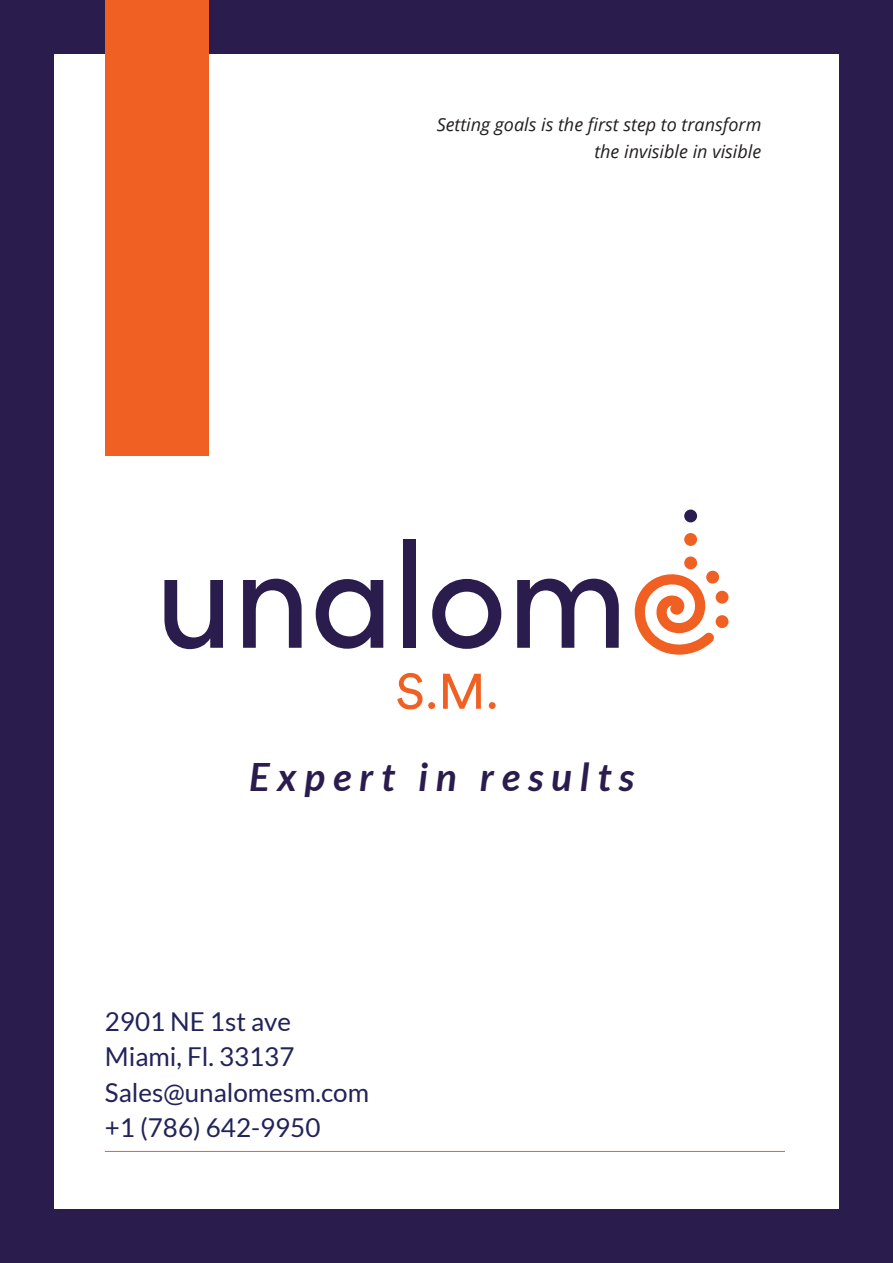
<style>
.page{position:relative;width:893px;height:1263px;background:#2a1d4d}
.page>*{position:absolute;margin:0;border:0;box-sizing:border-box;transform-origin:0 0}
.t1{font:italic 700 39px "Lato";letter-spacing:.2em;color:#2a1d4d}
.t2{font:25.95px/35.4px "Lato";color:#212359}
.t3{font:italic 18px/27px "Open Sans";color:#231f20;text-align:right}
</style>
<div class="page">
<div style="left:54px;top:54px;width:785px;height:1155px;background:#fff"></div>
<div style="left:105px;top:0;width:103px;height:455px;background:#f06022"></div>
<svg style="left:164px;top:580px;width:59px;height:69px"></svg>
<svg style="left:243px;top:579px;width:59px;height:69px"></svg>
<svg style="left:316px;top:579px;width:67px;height:70px"></svg>
<div style="left:403px;top:539px;width:13px;height:109px;background:#2a1d4d"></div>
<svg style="left:432px;top:579px;width:69px;height:70px"></svg>
<svg style="left:517px;top:579px;width:102px;height:69px"></svg>
<div style="left:716px;top:615px;width:12px;height:13px;background:#f06022;border-radius:50%"></div>
<svg style="left:634px;top:574px;width:80px;height:81px"></svg>
<div style="left:716px;top:591px;width:12px;height:13px;background:#f06022;border-radius:50%"></div>
<div style="left:706px;top:571px;width:13px;height:13px;background:#f06022;border-radius:50%"></div>
<div style="left:684px;top:556px;width:13px;height:13px;background:#f06022;border-radius:50%"></div>
<div style="left:684px;top:533px;width:13px;height:13px;background:#f06022;border-radius:50%"></div>
<div style="left:684px;top:509px;width:13px;height:13px;background:#2a1d4d;border-radius:50%"></div>
<svg style="left:397px;top:673px;width:38px;height:36px"></svg>
<svg style="left:443px;top:674px;width:38px;height:35px"></svg>
<svg style="left:489px;top:702px;width:7px;height:7px"></svg>
<hr style="left:105px;top:1151px;width:680px;height:1px;background:#f06022">
<p class="t3" style="left:437px;top:110px;width:326px">Setting goals is the first step to transform the invisible in visible</p>
<h1 class="t1" style="left:249px;top:754px;width:387px">Expert in results</h1>
<p class="t2" style="left:105px;top:1003px;width:266px">2901 NE 1st ave<br>Miami, Fl. 33137<br>Sales@unalomesm.com +1 (786) 642-9950</p>
</div>
